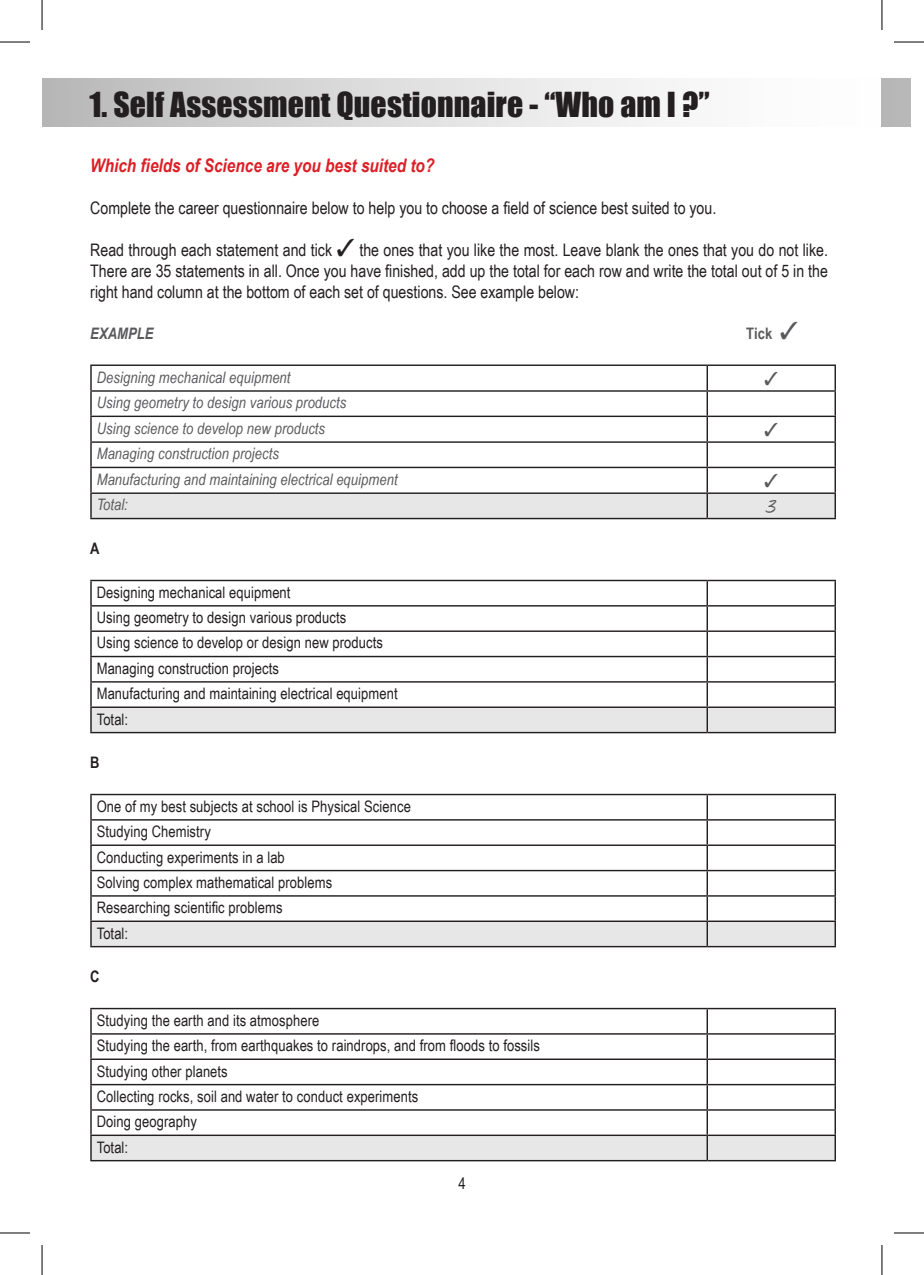
<style>
.page{position:relative;width:924px;height:1275px;background:#fff}
.page>*{position:absolute;margin:0;border:0;box-sizing:border-box;transform-origin:0 0}
.t1{font:31.6px "Impact";letter-spacing:.005em;color:#231f20}
.t2{font:italic 700 18.8px "Arial Narrow";color:#dc1f26}
.t3{font:17.2px/21.2px "Arial Narrow";color:#231f20;text-align:justify}
.t4{font:17.2px "Notepad";color:#5a5a5d}
.t5{font:16px "Arial Narrow";color:#231f20}
.t6{font:15.8px "Arial Narrow";letter-spacing:.005em;color:#231f20}
.t7{font:italic 15.8px "Arial Narrow";letter-spacing:.005em;color:#5a5a5d}
.t8{font:italic 700 15.8px "Arial Narrow";letter-spacing:.005em;color:#5a5a5d}
.t9{font:700 15.8px "Arial Narrow";color:#5a5a5d}
.t10{font:700 15.8px "Arial Narrow";color:#231f20}
</style>
<div class="page">
<div style="left:881px;top:79px;width:28px;height:48px;background:#b7b7b8"></div>
<hr style="left:90px;top:364px;width:617px;height:2px;background:#231f20">
<hr style="left:90px;top:366px;width:2px;height:24px;background:#231f20">
<hr style="left:707px;top:364px;width:128px;height:2px;background:#231f20">
<hr style="left:90px;top:390px;width:617px;height:2px;background:#231f20">
<hr style="left:90px;top:392px;width:2px;height:23px;background:#231f20">
<hr style="left:90px;top:415px;width:617px;height:2px;background:#231f20">
<hr style="left:90px;top:417px;width:2px;height:24px;background:#231f20">
<hr style="left:90px;top:441px;width:617px;height:2px;background:#231f20">
<hr style="left:90px;top:443px;width:2px;height:24px;background:#231f20">
<hr style="left:90px;top:467px;width:617px;height:1px;background:#231f20">
<hr style="left:90px;top:468px;width:2px;height:24px;background:#231f20">
<hr style="left:90px;top:492px;width:617px;height:2px;background:#231f20">
<hr style="left:90px;top:494px;width:2px;height:24px;background:#231f20">
<hr style="left:90px;top:518px;width:617px;height:1px;background:#231f20">
<hr style="left:707px;top:518px;width:128px;height:1px;background:#231f20">
<hr style="left:90px;top:580px;width:617px;height:1px;background:#231f20">
<hr style="left:90px;top:581px;width:2px;height:24px;background:#231f20">
<hr style="left:707px;top:580px;width:128px;height:1px;background:#231f20">
<hr style="left:90px;top:605px;width:617px;height:1px;background:#231f20">
<hr style="left:90px;top:606px;width:2px;height:24px;background:#231f20">
<hr style="left:90px;top:630px;width:617px;height:2px;background:#231f20">
<hr style="left:90px;top:632px;width:2px;height:24px;background:#231f20">
<hr style="left:90px;top:656px;width:617px;height:1px;background:#231f20">
<hr style="left:90px;top:657px;width:2px;height:24px;background:#231f20">
<hr style="left:90px;top:681px;width:617px;height:1px;background:#231f20">
<hr style="left:90px;top:682px;width:2px;height:24px;background:#231f20">
<hr style="left:90px;top:706px;width:617px;height:2px;background:#231f20">
<hr style="left:90px;top:708px;width:2px;height:24px;background:#231f20">
<svg style="left:91px;top:581px;width:744px;height:151px"></svg>
<hr style="left:90px;top:732px;width:617px;height:1px;background:#231f20">
<hr style="left:707px;top:732px;width:128px;height:1px;background:#231f20">
<hr style="left:90px;top:794px;width:617px;height:1px;background:#231f20">
<hr style="left:90px;top:795px;width:2px;height:24px;background:#231f20">
<hr style="left:707px;top:794px;width:128px;height:1px;background:#231f20">
<hr style="left:90px;top:819px;width:617px;height:1px;background:#231f20">
<hr style="left:90px;top:820px;width:2px;height:24px;background:#231f20">
<hr style="left:90px;top:844px;width:617px;height:2px;background:#231f20">
<hr style="left:90px;top:846px;width:2px;height:24px;background:#231f20">
<hr style="left:90px;top:870px;width:617px;height:1px;background:#231f20">
<hr style="left:90px;top:871px;width:2px;height:24px;background:#231f20">
<hr style="left:90px;top:895px;width:617px;height:1px;background:#231f20">
<hr style="left:90px;top:896px;width:2px;height:24px;background:#231f20">
<hr style="left:90px;top:920px;width:617px;height:2px;background:#231f20">
<hr style="left:90px;top:922px;width:2px;height:24px;background:#231f20">
<svg style="left:91px;top:795px;width:744px;height:151px"></svg>
<hr style="left:90px;top:946px;width:617px;height:1px;background:#231f20">
<hr style="left:707px;top:946px;width:128px;height:1px;background:#231f20">
<hr style="left:90px;top:1007px;width:617px;height:2px;background:#231f20">
<hr style="left:90px;top:1009px;width:2px;height:24px;background:#231f20">
<hr style="left:707px;top:1007px;width:128px;height:2px;background:#231f20">
<hr style="left:90px;top:1033px;width:617px;height:1px;background:#231f20">
<hr style="left:90px;top:1034px;width:2px;height:24px;background:#231f20">
<hr style="left:90px;top:1058px;width:617px;height:2px;background:#231f20">
<hr style="left:90px;top:1060px;width:2px;height:24px;background:#231f20">
<hr style="left:90px;top:1084px;width:617px;height:1px;background:#231f20">
<hr style="left:90px;top:1085px;width:2px;height:24px;background:#231f20">
<hr style="left:90px;top:1109px;width:617px;height:1px;background:#231f20">
<hr style="left:90px;top:1110px;width:2px;height:24px;background:#231f20">
<hr style="left:90px;top:1134px;width:617px;height:2px;background:#231f20">
<hr style="left:90px;top:1136px;width:2px;height:24px;background:#231f20">
<svg style="left:91px;top:1009px;width:744px;height:151px"></svg>
<hr style="left:90px;top:1160px;width:617px;height:1px;background:#231f20">
<hr style="left:707px;top:1160px;width:128px;height:1px;background:#231f20">
<div style="left:42px;top:79px;width:836px;height:48px;background:linear-gradient(to right,#bcbcbd,#fff)"></div>
<hr style="left:0;top:42px;width:30px;height:1px;background:#000">
<hr style="left:893px;top:42px;width:30px;height:1px;background:#000">
<hr style="left:0;top:1232px;width:30px;height:1px;background:#000">
<hr style="left:893px;top:1232px;width:30px;height:1px;background:#000">
<hr style="left:42px;top:0;width:1px;height:30px;background:#000">
<hr style="left:42px;top:1245px;width:1px;height:30px;background:#000">
<hr style="left:881px;top:0;width:1px;height:30px;background:#000">
<hr style="left:881px;top:1245px;width:1px;height:30px;background:#000">
<svg style="left:91px;top:366px;width:744px;height:152px"></svg>
<p class="t1" style="left:89px;top:80px;width:621px">1. Self Assessment Questionnaire - “Who am I ?”</p>
<p class="t2" style="left:90px;top:151px;width:345px">Which fields of Science are you best suited to?</p>
<p class="t3" style="left:90px;top:196px;width:627px">Complete the career questionnaire below to help you to choose a field of science best suited to you.</p>
<p class="t3" style="left:90px;top:239px;width:738px">Read through each statement and tick ✓ the ones that you like the most. Leave blank the ones that you do not like.<br>There are 35 statements in all. Once you have finished, add up the total for each row and write the total out of 5 in the right hand column at the bottom of each set of questions. See example below:</p>
<p class="t8" style="left:90px;top:321px;width:65px">EXAMPLE</p>
<p class="t9" style="left:746px;top:321px;width:53px">Tick ✓</p>
<p class="t7" style="left:97px;top:366px;width:195px">Designing mechanical equipment</p>
<p class="t7" style="left:97px;top:392px;width:251px">Using geometry to design various products</p>
<p class="t7" style="left:97px;top:417px;width:230px">Using science to develop new products</p>
<p class="t7" style="left:97px;top:443px;width:184px">Managing construction projects</p>
<p class="t7" style="left:97px;top:468px;width:302px">Manufacturing and maintaining electrical equipment</p>
<p class="t7" style="left:97px;top:494px;width:33px">Total:</p>
<p class="t4" style="left:765px;top:499px;width:12px">3</p>
<p class="t10" style="left:90px;top:536px;width:11px">A</p>
<p class="t6" style="left:97px;top:580px;width:195px">Designing mechanical equipment</p>
<p class="t6" style="left:97px;top:606px;width:251px">Using geometry to design various products</p>
<p class="t6" style="left:97px;top:631px;width:287px">Using science to develop or design new products</p>
<p class="t6" style="left:97px;top:656px;width:184px">Managing construction projects</p>
<p class="t6" style="left:97px;top:682px;width:302px">Manufacturing and maintaining electrical equipment</p>
<p class="t6" style="left:97px;top:707px;width:33px">Total:</p>
<p class="t10" style="left:90px;top:750px;width:11px">B</p>
<p class="t6" style="left:97px;top:794px;width:315px">One of my best subjects at school is Physical Science</p>
<p class="t6" style="left:97px;top:820px;width:115px">Studying Chemistry</p>
<p class="t6" style="left:97px;top:845px;width:189px">Conducting experiments in a lab</p>
<p class="t6" style="left:97px;top:870px;width:237px">Solving complex mathematical problems</p>
<p class="t6" style="left:97px;top:896px;width:187px">Researching scientific problems</p>
<p class="t6" style="left:97px;top:921px;width:33px">Total:</p>
<p class="t10" style="left:90px;top:964px;width:11px">C</p>
<p class="t6" style="left:97px;top:1008px;width:224px">Studying the earth and its atmosphere</p>
<p class="t6" style="left:97px;top:1034px;width:444px">Studying the earth, from earthquakes to raindrops, and from floods to fossils</p>
<p class="t6" style="left:97px;top:1059px;width:132px">Studying other planets</p>
<p class="t6" style="left:97px;top:1084px;width:323px">Collecting rocks, soil and water to conduct experiments</p>
<p class="t6" style="left:97px;top:1110px;width:102px">Doing geography</p>
<p class="t6" style="left:97px;top:1135px;width:33px">Total:</p>
<p class="t5" style="left:458px;top:1172px;width:9px">4</p>
</div>
